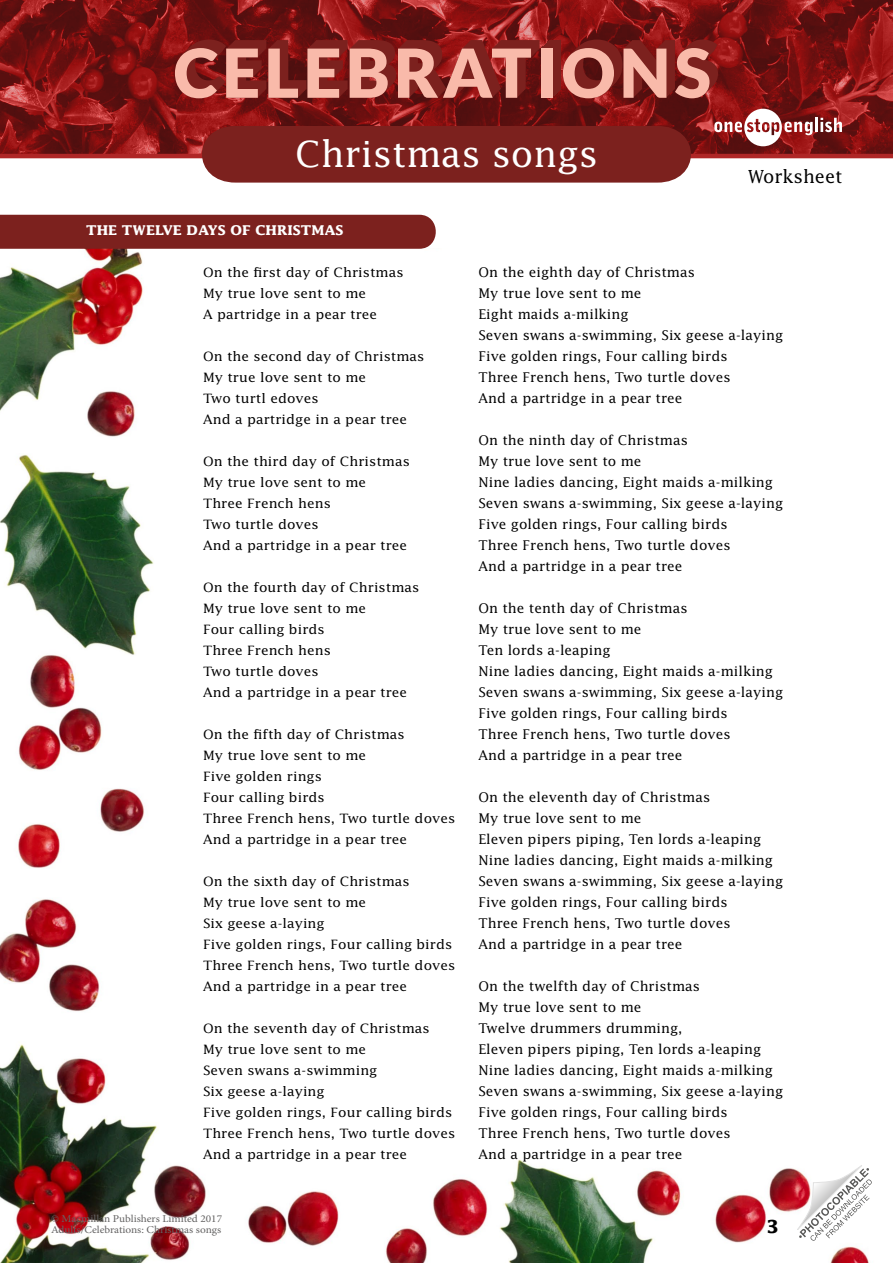
<style>
.page{position:relative;width:893px;height:1263px;background:#fff}
.page>*{position:absolute;margin:0;border:0;box-sizing:border-box;transform-origin:0 0}
.t1{font:36px "Lucida Std";color:#fff}
.t2{font:18px "Lucida Std";color:#000}
.t3{font:700 18px "Lucida Std";color:#000}
.t4{font:700 13.5px "Lucida Std";letter-spacing:.005em;color:#fff}
.t5{font:13.35px/21px "Lucida Std";letter-spacing:.005em;color:#000}
.t6{font:13.05px "Lucida Std";letter-spacing:.005em;color:#000}
.t7{font:12.9px/21px "Lucida Std";letter-spacing:.005em;color:#000;scale:1.05 1}
.t8{font:10.5px/10.5px "Minion Pro";color:#646363;scale:1.08 1}
</style>
<div class="page">
<img style="left:0;top:249px;width:869px;height:1014px">
<div style="left:0;top:215px;width:436px;height:34px;background:#7c211e"></div>
<img style="left:0;top:0;width:893px;height:154px">
<svg style="left:797px;top:1165px;width:75px;height:76px"></svg>
<hr style="left:0;top:154px;width:893px;height:4px;background:#af2626">
<svg style="left:714px;top:109px;width:99px;height:37px"></svg>
<hr style="left:815px;top:118px;width:3px;height:14px;background:#fff">
<svg style="left:820px;top:118px;width:22px;height:14px"></svg>
<div style="left:549px;top:40px;width:12px;height:49px;background:#7c211e"></div>
<div style="left:548px;top:41px;width:12px;height:49px;background:#7c211e"></div>
<div style="left:548px;top:42px;width:11px;height:49px;background:#7c211e"></div>
<div style="left:547px;top:43px;width:11px;height:49px;background:#7c211e"></div>
<div style="left:546px;top:43px;width:11px;height:50px;background:#7c211e"></div>
<div style="left:545px;top:44px;width:12px;height:50px;background:#7c211e"></div>
<div style="left:544px;top:45px;width:12px;height:49px;background:#7c211e"></div>
<div style="left:543px;top:46px;width:12px;height:49px;background:#7c211e"></div>
<div style="left:542px;top:47px;width:12px;height:49px;background:#7c211e"></div>
<div style="left:542px;top:48px;width:11px;height:49px;background:#f9baaa"></div>
<svg style="left:175px;top:40px;width:365px;height:58px;background:#ac5951"></svg>
<div style="left:541px;top:49px;width:11px;height:49px;background:#f9baaa"></div>
<svg style="left:563px;top:40px;width:155px;height:58px;background:#ad5b54"></svg>
<svg style="left:191px;top:126px;width:511px;height:57px;background:#812926"></svg>
<h1 class="t1" style="left:295px;top:132px;width:304px">Christmas songs</h1>
<p class="t4" style="left:86px;top:222px;width:259px">THE TWELVE DAYS OF CHRISTMAS</p>
<h2 class="t2" style="left:748px;top:165px;width:96px">Worksheet</h2>
<p class="t7" style="left:203px;top:262px;width:192px">On the first day of Christmas<br>My true love sent to me<br>A partridge in a pear tree</p>
<p class="t7" style="left:203px;top:346px;width:212px">On the second day of Christmas<br>My true love sent to me<br>Two turtl edoves<br>And a partridge in a pear tree</p>
<p class="t7" style="left:203px;top:451px;width:198px">On the third day of Christmas<br>My true love sent to me<br>Three French hens<br>Two turtle doves<br>And a partridge in a pear tree</p>
<p class="t7" style="left:203px;top:577px;width:207px">On the fourth day of Christmas<br>My true love sent to me<br>Four calling birds<br>Three French hens<br>Two turtle doves<br>And a partridge in a pear tree</p>
<p class="t7" style="left:203px;top:724px;width:242px">On the fifth day of Christmas<br>My true love sent to me<br>Five golden rings<br>Four calling birds<br>Three French hens, Two turtle doves<br>And a partridge in a pear tree</p>
<p class="t7" style="left:203px;top:871px;width:242px">On the sixth day of Christmas<br>My true love sent to me<br>Six geese a-laying<br>Five golden rings, Four calling birds<br>Three French hens, Two turtle doves<br>And a partridge in a pear tree</p>
<p class="t7" style="left:203px;top:1017px;width:242px">On the seventh day of Christmas<br>My true love sent to me<br>Seven swans a-swimming<br>Six geese a-laying<br>Five golden rings, Four calling birds<br>Three French hens, Two turtle doves<br>And a partridge in a pear tree</p>
<p class="t8" style="left:51px;top:1214px;width:160px">© Macmillan Publishers Limited 2017<br>Adults/Celebrations: Christmas songs</p>
<p class="t5" style="left:478px;top:261px;width:306px">On the eighth day of Christmas<br>My true love sent to me<br>Eight maids a-milking<br>Seven swans a-swimming, Six geese a-laying<br>Five golden rings, Four calling birds<br>Three French hens, Two turtle doves<br>And a partridge in a pear tree</p>
<p class="t5" style="left:478px;top:430px;width:306px">On the ninth day of Christmas<br>My true love sent to me<br>Nine ladies dancing, Eight maids a-milking Seven swans a-swimming, Six geese a-laying Five golden rings, Four calling birds<br>Three French hens, Two turtle doves<br>And a partridge in a pear tree</p>
<p class="t5" style="left:478px;top:598px;width:306px">On the tenth day of Christmas<br>My true love sent to me<br>Ten lords a-leaping<br>Nine ladies dancing, Eight maids a-milking<br>Seven swans a-swimming, Six geese a-laying<br>Five golden rings, Four calling birds<br>Three French hens, Two turtle doves<br>And a partridge in a pear tree</p>
<p class="t5" style="left:478px;top:787px;width:306px">On the eleventh day of Christmas<br>My true love sent to me<br>Eleven pipers piping, Ten lords a-leaping Nine ladies dancing, Eight maids a-milking Seven swans a-swimming, Six geese a-laying Five golden rings, Four calling birds<br>Three French hens, Two turtle doves<br>And a partridge in a pear tree</p>
<p class="t5" style="left:478px;top:976px;width:306px">On the twelfth day of Christmas<br>My true love sent to me<br>Twelve drummers drumming,<br>Eleven pipers piping, Ten lords a-leaping Nine ladies dancing, Eight maids a-milking Seven swans a-swimming, Six geese a-laying Five golden rings, Four calling birds<br>Three French hens, Two turtle doves</p>
<p class="t6" style="left:478px;top:1146px;width:206px">And a partridge in a pear tree</p>
<h2 class="t3" style="left:766px;top:1215px;width:14px">3</h2>
</div>
